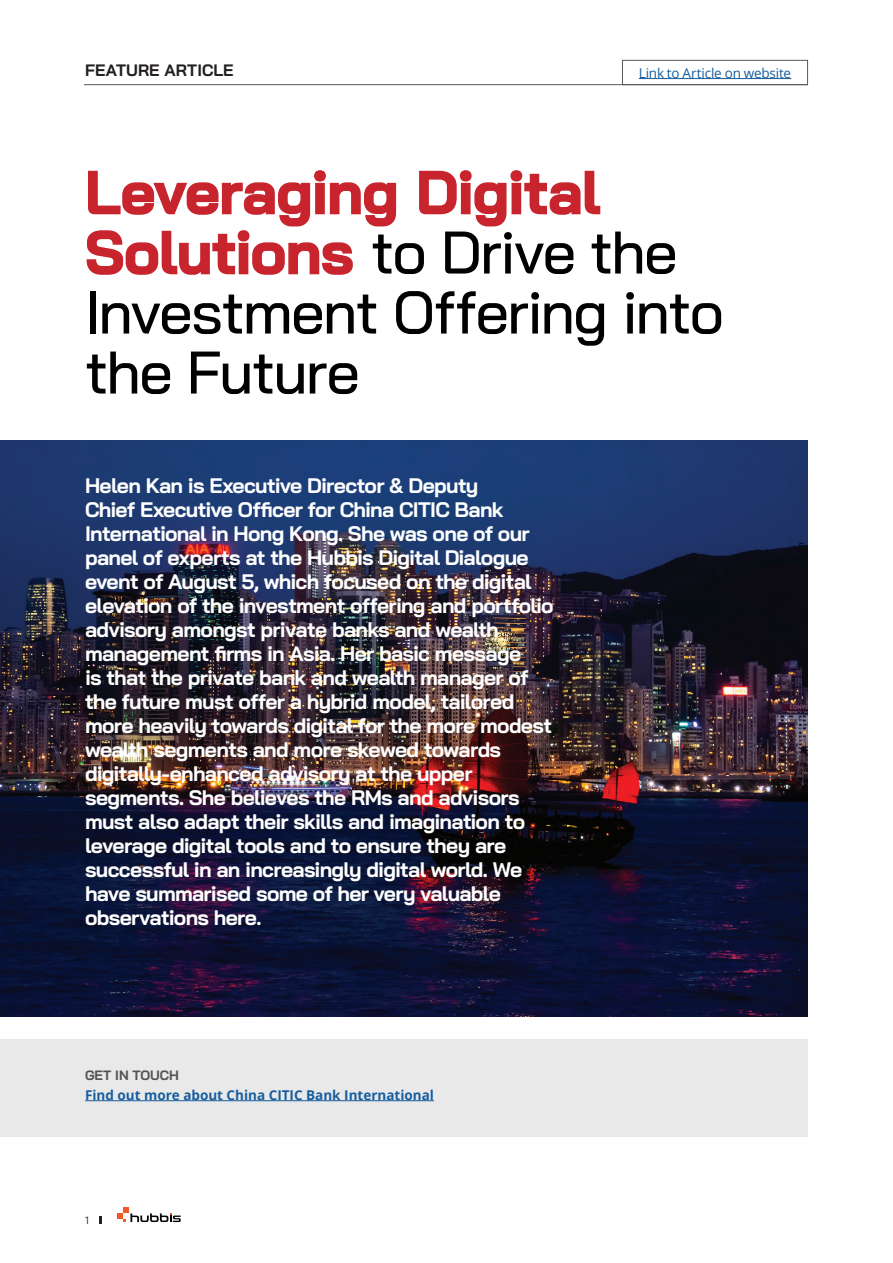
<style>
.page{position:relative;width:893px;height:1263px;background:#fff}
.page>*{position:absolute;margin:0;border:0;box-sizing:border-box;transform-origin:0 0}
.t1{font:500 60px/60px "Bai Jamjuree";letter-spacing:-.035em;color:#000}
.t2{font:700 21px/24px "Bai Jamjuree";letter-spacing:-.035em;color:#fff}
.t3{font:700 16.5px "Bai Jamjuree";letter-spacing:.005em;color:#231f20}
.t4{font:700 13.5px "Open Sans";color:#175d9e}
.t5{font:13.5px "Open Sans";letter-spacing:-.015em;color:#175d9e}
.t6{font:700 13.5px "Bai Jamjuree";color:#535355}
.t7{font:10.5px "Bai Jamjuree";color:#231f20}
.s1{font-weight:700;color:#c8242d}
</style>
<div class="page">
<svg style="left:117px;top:1207px;width:64px;height:15px"></svg>
<svg style="left:100px;top:1216px;width:2px;height:8px"></svg>
<hr style="left:639px;top:78px;width:152px;height:1px;background:#175d9e">
<img style="left:0;top:441px;width:808px;height:575px">
<div style="left:622px;top:60px;width:186px;height:25px;border:1px solid #57585a"></div>
<div style="left:0;top:1039px;width:808px;height:98px;background:#e9e9e9"></div>
<hr style="left:85px;top:1100px;width:349px;height:1px;background:#175d9e">
<hr style="left:84px;top:84px;width:724px;height:1px;background:#57585a">
<p class="t3" style="left:85px;top:60px;width:150px">FEATURE ARTICLE</p>
<p class="t5" style="left:639px;top:63px;width:154px">Link to Article on website</p>
<h1 class="t1" style="left:85px;top:163px;width:641px"><span class="s1">Leveraging Digital<br>Solutions</span> to Drive the<br>Investment Offering into the Future</h1>
<p class="t2" style="left:85px;top:474px;width:470px">Helen Kan is Executive Director &amp; Deputy<br>Chief Executive Officer for China CITIC Bank International in Hong Kong. She was one of our panel of experts at the Hubbis Digital Dialogue event of August 5, which focused on the digital elevation of the investment offering and portfolio advisory amongst private banks and wealth management firms in Asia. Her basic message<br>is that the private bank and wealth manager of the future must offer a hybrid model, tailored more heavily towards digital for the more modest wealth segments and more skewed towards digitally-enhanced advisory at the upper segments. She believes the RMs and advisors must also adapt their skills and imagination to leverage digital tools and to ensure they are successful in an increasingly digital world. We have summarised some of her very valuable observations here.</p>
<p class="t6" style="left:85px;top:1068px;width:95px">GET IN TOUCH</p>
<p class="t4" style="left:85px;top:1085px;width:350px">Find out more about China CITIC Bank International</p>
<p class="t7" style="left:85px;top:1211px;width:5px">1</p>
</div>
